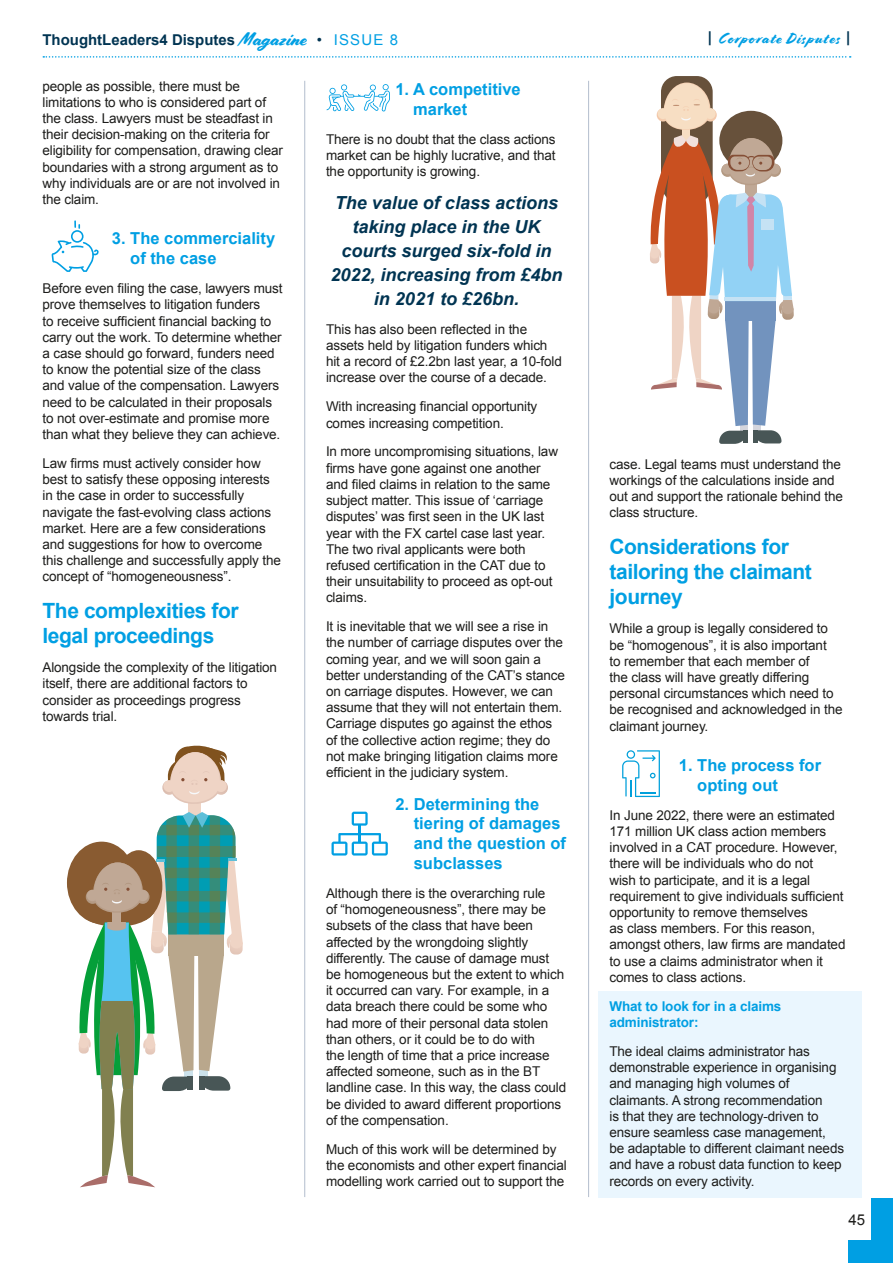
<style>
.page{position:relative;width:893px;height:1263px;background:#fff}
.page>*{position:absolute;margin:0;border:0;box-sizing:border-box;transform-origin:0 0}
.t1{font:700 21px/25.2px "Arial";letter-spacing:-.02em;color:#009fe3}
.t2{font:italic 700 18px/24px "Arial";color:#003452;text-align:center}
.t3{font:700 16.5px/19.8px "Arial";color:#009fe3}
.t4{font:700 15px "Arial";color:#003452}
.t5{font:15px "Cortado";letter-spacing:.08em;color:#009fe3}
.t6{font:15px "Arial";color:#1d1d1b}
.t7{font:13.5px/16.2px "Arial";letter-spacing:-.01em;color:#1d1d1b}
.t8{font:700 13.5px/16.2px "Arial";letter-spacing:-.01em;color:#009fe3}
.s1{font-family:"Cortado";font-weight:400;font-size:18.6px;color:#009fe3}
.s2{font-weight:400}
.s3{font-weight:400;color:#009fe3}
.s4{font-family:"Arial";font-weight:700;color:#003452}
</style>
<div class="page">
<svg style="left:43px;top:56px;width:808px;height:2px"></svg>
<div style="left:872px;top:1198px;width:21px;height:65px;background:#009fe3"></div>
<div style="left:848px;top:1241px;width:45px;height:22px;background:#009fe3"></div>
<div style="left:598px;top:991px;width:264px;height:206px;background:#eaf6fe"></div>
<svg style="left:52px;top:220px;width:47px;height:52px"></svg>
<svg style="left:326px;top:84px;width:64px;height:27px"></svg>
<svg style="left:332px;top:812px;width:56px;height:43px"></svg>
<svg style="left:622px;top:750px;width:38px;height:47px"></svg>
<hr style="left:304px;top:81px;width:1px;height:1116px;background:#b3bdcd">
<hr style="left:588px;top:81px;width:1px;height:1116px;background:#b3bdcd">
<svg style="left:650px;top:76px;width:144px;height:368px"></svg>
<div style="left:67px;top:842px;width:69px;height:82px;background:#895b31;border-radius:50%"></div>
<svg style="left:79px;top:745px;width:164px;height:442px"></svg>
<p class="t4" style="left:43px;top:29px;width:357px">ThoughtLeaders4 Disputes <span class="s1">Magazine</span> <span class="s2">•</span> <span class="s3">ISSUE 8</span></p>
<p class="t7" style="left:43px;top:78px;width:242px">people as possible, there must be limitations to who is considered part of the class. Lawyers must be steadfast in their decision-making on the criteria for eligibility for compensation, drawing clear boundaries with a strong argument as to why individuals are or are not involved in the claim.</p>
<p class="t3" style="left:130px;top:229px;width:146px;text-indent:-18px">3. The commerciality of the case</p>
<p class="t7" style="left:43px;top:281px;width:242px">Before even filing the case, lawyers must prove themselves to litigation funders<br>to receive sufficient financial backing to carry out the work. To determine whether a case should go forward, funders need to know the potential size of the class and value of the compensation. Lawyers need to be calculated in their proposals to not over-estimate and promise more than what they believe they can achieve.</p>
<p class="t7" style="left:43px;top:455px;width:240px">Law firms must actively consider how best to satisfy these opposing interests in the case in order to successfully navigate the fast-evolving class actions market. Here are a few considerations and suggestions for how to overcome this challenge and successfully apply the concept of “homogeneousness”.</p>
<h1 class="t1" style="left:43px;top:599px;width:198px">The complexities for legal proceedings</h1>
<p class="t7" style="left:43px;top:660px;width:236px">Alongside the complexity of the litigation itself, there are additional factors to consider as proceedings progress towards trial.</p>
<p class="t3" style="left:413px;top:80px;width:109px;text-indent:-18px">1. A competitive market</p>
<p class="t7" style="left:326px;top:131px;width:231px;text-align:justify">There is no doubt that the class actions market can be highly lucrative, and that the opportunity is growing.</p>
<h2 class="t2" style="left:330px;top:191px;width:234px">The value of class actions taking place in the UK courts surged six-fold in<br>2022, increasing from £4bn in 2021 to £26bn.</h2>
<p class="t7" style="left:326px;top:321px;width:237px">This has also been reflected in the assets held by litigation funders which hit a record of £2.2bn last year, a 10-fold increase over the course of a decade.</p>
<p class="t7" style="left:326px;top:399px;width:213px">With increasing financial opportunity comes increasing competition.</p>
<p class="t7" style="left:326px;top:444px;width:234px">In more uncompromising situations, law firms have gone against one another and filed claims in relation to the same subject matter. This issue of ‘carriage disputes’ was first seen in the UK last year with the FX cartel case last year.<br>The two rival applicants were both refused certification in the CAT due to their unsuitability to proceed as opt-out claims.</p>
<p class="t7" style="left:326px;top:618px;width:240px">It is inevitable that we will see a rise in the number of carriage disputes over the coming year, and we will soon gain a better understanding of the CAT’s stance on carriage disputes. However, we can assume that they will not entertain them.<br>Carriage disputes go against the ethos of the collective action regime; they do not make bringing litigation claims more efficient in the judiciary system.</p>
<p class="t3" style="left:414px;top:794px;width:154px;text-indent:-18px">2. Determining the tiering of damages and the question of subclasses</p>
<p class="t7" style="left:326px;top:885px;width:242px">Although there is the overarching rule<br>of “homogeneousness”, there may be subsets of the class that have been affected by the wrongdoing slightly differently. The cause of damage must be homogeneous but the extent to which it occurred can vary. For example, in a data breach there could be some who had more of their personal data stolen than others, or it could be to do with<br>the length of time that a price increase affected someone, such as in the BT landline case. In this way, the class could be divided to award different proportions of the compensation.</p>
<p class="t7" style="left:326px;top:1141px;width:242px">Much of this work will be determined by the economists and other expert financial modelling work carried out to support the</p>
<p class="t5" style="left:708px;top:30px;width:144px"><span class="s4">|</span> Corporate Disputes <span class="s4">|</span></p>
<p class="t7" style="left:609px;top:456px;width:235px">case. Legal teams must understand the workings of the calculations inside and out and support the rationale behind the class structure.</p>
<h1 class="t1" style="left:609px;top:535px;width:204px">Considerations for tailoring the claimant journey</h1>
<p class="t7" style="left:609px;top:621px;width:235px">While a group is legally considered to be “homogenous”, it is also important<br>to remember that each member of<br>the class will have greatly differing personal circumstances which need to be recognised and acknowledged in the claimant journey.</p>
<p class="t3" style="left:697px;top:756px;width:125px;text-indent:-18px">1. The process for opting out</p>
<p class="t7" style="left:609px;top:807px;width:237px">In June 2022, there were an estimated 171 million UK class action members involved in a CAT procedure. However, there will be individuals who do not<br>wish to participate, and it is a legal requirement to give individuals sufficient opportunity to remove themselves<br>as class members. For this reason, amongst others, law firms are mandated to use a claims administrator when it comes to class actions.</p>
<p class="t8" style="left:609px;top:998px;width:173px">What to look for in a claims administrator:</p>
<p class="t7" style="left:609px;top:1043px;width:236px">The ideal claims administrator has demonstrable experience in organising and managing high volumes of claimants. A strong recommendation<br>is that they are technology-driven to ensure seamless case management, be adaptable to different claimant needs and have a robust data function to keep records on every activity.</p>
<p class="t6" style="left:848px;top:1210px;width:18px">45</p>
</div>
